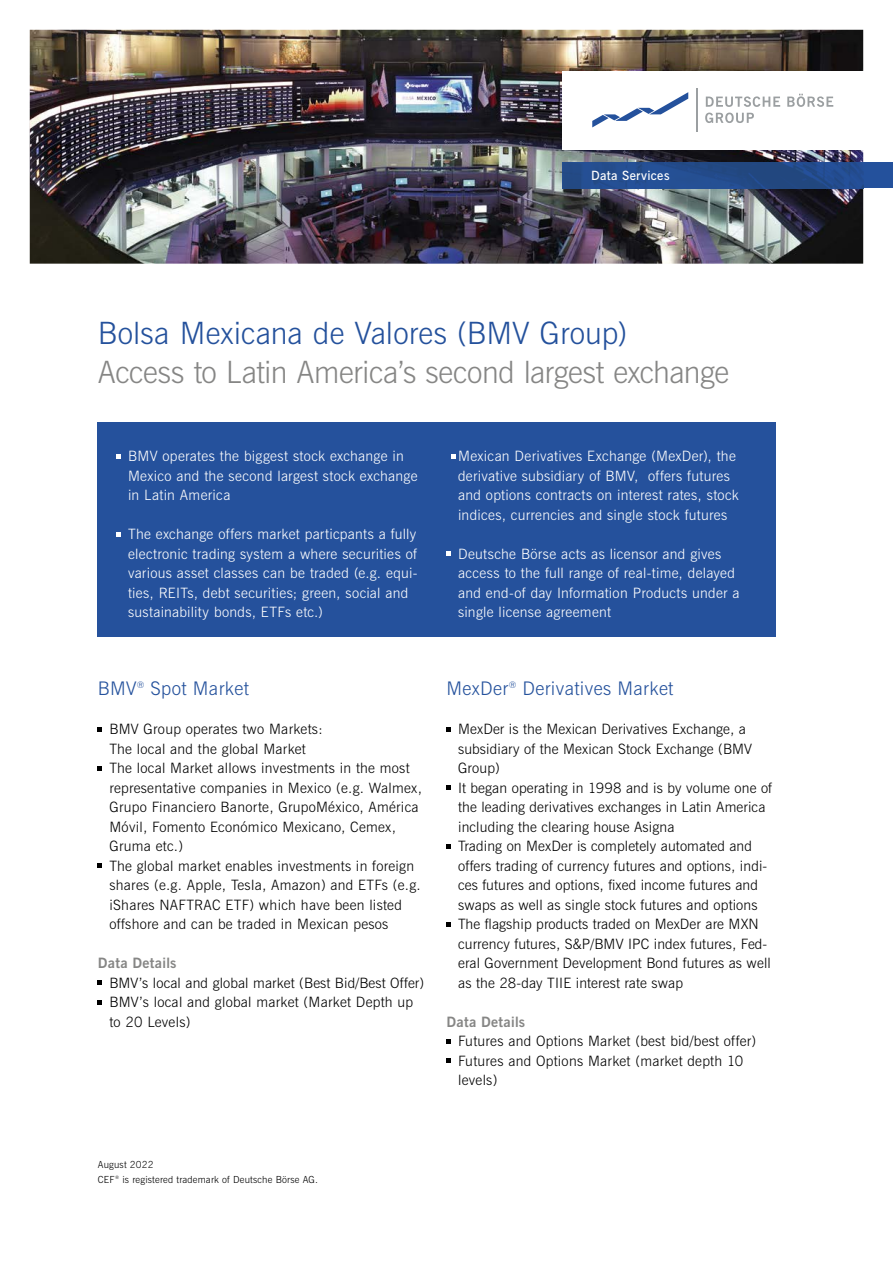
<style>
.page{position:relative;width:893px;height:1263px;background:#fff}
.page>*{position:absolute;margin:0;border:0;box-sizing:border-box;transform-origin:0 0}
.t1{font:30.75px "News Gothic Lt BT";letter-spacing:-.015em;color:#868685}
.t2{font:30.75px "News Gothic Lt BT";letter-spacing:.005em;color:#24519c}
.t3{font:18.75px "News Gothic Lt BT";letter-spacing:.02em;color:#24519c}
.t4{font:14.25px/19.5px "News Gothic Lt BT";letter-spacing:.01em;color:#000}
.t5{font:14.25px/19.5px "News Gothic Lt BT";letter-spacing:.02em;color:#fff}
.t6{font:14.25px "News Gothic Bd BT";letter-spacing:.02em;color:#868685}
.t7{font:12.75px "News Gothic Dm BT";letter-spacing:.025em;color:#fff}
.t8{font:9.75px/14.7px "News Gothic Lt BT";letter-spacing:.02em;color:#000}
</style>
<div class="page">
<img style="left:30px;top:30px;width:833px;height:234px">
<div style="left:863px;top:162px;width:30px;height:26px;background:#24519c"></div>
<img style="left:563px;top:162px;width:300px;height:26px">
<div style="left:563px;top:71px;width:330px;height:78px;background:#fff"></div>
<svg style="left:705px;top:113px;width:49px;height:10px"></svg>
<svg style="left:706px;top:96px;width:74px;height:11px"></svg>
<svg style="left:787px;top:94px;width:46px;height:13px"></svg>
<svg style="left:592px;top:92px;width:96px;height:35px"></svg>
<hr style="left:696px;top:88px;width:2px;height:44px;background:#9b9fa1">
<div style="left:98px;top:422px;width:678px;height:215px;background:#25519c"></div>
<svg style="left:116px;top:454px;width:5px;height:4px"></svg>
<svg style="left:116px;top:532px;width:4px;height:4px"></svg>
<svg style="left:451px;top:454px;width:4px;height:4px"></svg>
<svg style="left:446px;top:552px;width:4px;height:4px"></svg>
<svg style="left:98px;top:727px;width:4px;height:4px"></svg>
<svg style="left:98px;top:766px;width:4px;height:4px"></svg>
<svg style="left:98px;top:864px;width:4px;height:4px"></svg>
<svg style="left:98px;top:981px;width:4px;height:4px"></svg>
<svg style="left:98px;top:1000px;width:4px;height:4px"></svg>
<svg style="left:446px;top:727px;width:4px;height:4px"></svg>
<svg style="left:446px;top:786px;width:4px;height:4px"></svg>
<svg style="left:446px;top:844px;width:4px;height:4px"></svg>
<svg style="left:446px;top:922px;width:4px;height:4px"></svg>
<svg style="left:446px;top:1039px;width:4px;height:4px"></svg>
<svg style="left:446px;top:1059px;width:4px;height:4px"></svg>
<p class="t7" style="left:591px;top:167px;width:80px">Data Services</p>
<h1 class="t2" style="left:98px;top:314px;width:531px">Bolsa Mexicana de Valores (BMV Group)</h1>
<h1 class="t1" style="left:98px;top:353px;width:633px">Access to Latin America’s second largest exchange</h1>
<p class="t5" style="left:128px;top:447px;width:291px">BMV operates the biggest stock exchange in<br>Mexico and the second largest stock exchange in Latin America</p>
<p class="t5" style="left:128px;top:525px;width:291px">The exchange offers market particpants a fully electronic trading system a where securities of various asset classes can be traded (e.g. equi&shy;ties, REITs, debt securities; green, social and sustainability bonds, ETFs etc.)</p>
<p class="t5" style="left:458px;top:447px;width:282px">Mexican Derivatives Exchange (MexDer), the derivative subsidiary of BMV, offers futures and options contracts on interest rates, stock indices, currencies and single stock futures</p>
<p class="t5" style="left:458px;top:544px;width:283px">Deutsche Börse acts as licensor and gives access to the full range of real-time, delayed and end-of day Information Products under a single license agreement</p>
<h2 class="t3" style="left:98px;top:677px;width:153px">BMV<sup>®</sup> Spot Market</h2>
<p class="t4" style="left:109px;top:720px;width:314px">BMV Group operates two Markets:<br>The local and the global Market<br>The local Market allows investments in the most representative companies in Mexico (e.g. Walmex, Grupo Financiero Banorte, GrupoMéxico, América Móvil, Fomento Económico Mexicano, Cemex, Gruma etc.)<br>The global market enables investments in foreign shares (e.g. Apple, Tesla, Amazon) and ETFs (e.g. iShares NAFTRAC ETF) which have been listed offshore and can be traded in Mexican pesos</p>
<p class="t6" style="left:98px;top:954px;width:80px">Data Details</p>
<p class="t4" style="left:109px;top:973px;width:316px">BMV’s local and global market (Best Bid/Best Offer)<br>BMV’s local and global market (Market Depth up to 20 Levels)</p>
<h2 class="t3" style="left:446px;top:677px;width:228px">MexDer<sup>®</sup> Derivatives Market</h2>
<p class="t4" style="left:458px;top:720px;width:315px">MexDer is the Mexican Derivatives Exchange, a subsidiary of the Mexican Stock Exchange (BMV Group)<br>It began operating in 1998 and is by volume one of the leading derivatives exchanges in Latin America including the clearing house Asigna<br>Trading on MexDer is completely automated and offers trading of currency futures and options, indi&shy;ces futures and options, fixed income futures and swaps as well as single stock futures and options The flagship products traded on MexDer are MXN currency futures, S&amp;P/BMV IPC index futures, Fed&shy;eral Government Development Bond futures as well as the 28-day TIIE interest rate swap</p>
<p class="t6" style="left:446px;top:1012px;width:80px">Data Details</p>
<p class="t4" style="left:458px;top:1032px;width:300px">Futures and Options Market (best bid/best offer)<br>Futures and Options Market (market depth 10 levels)</p>
<p class="t8" style="left:98px;top:1157px;width:222px">August 2022<br>CEF <sup>®</sup> is registered trademark of Deutsche Börse AG.</p>
</div>
